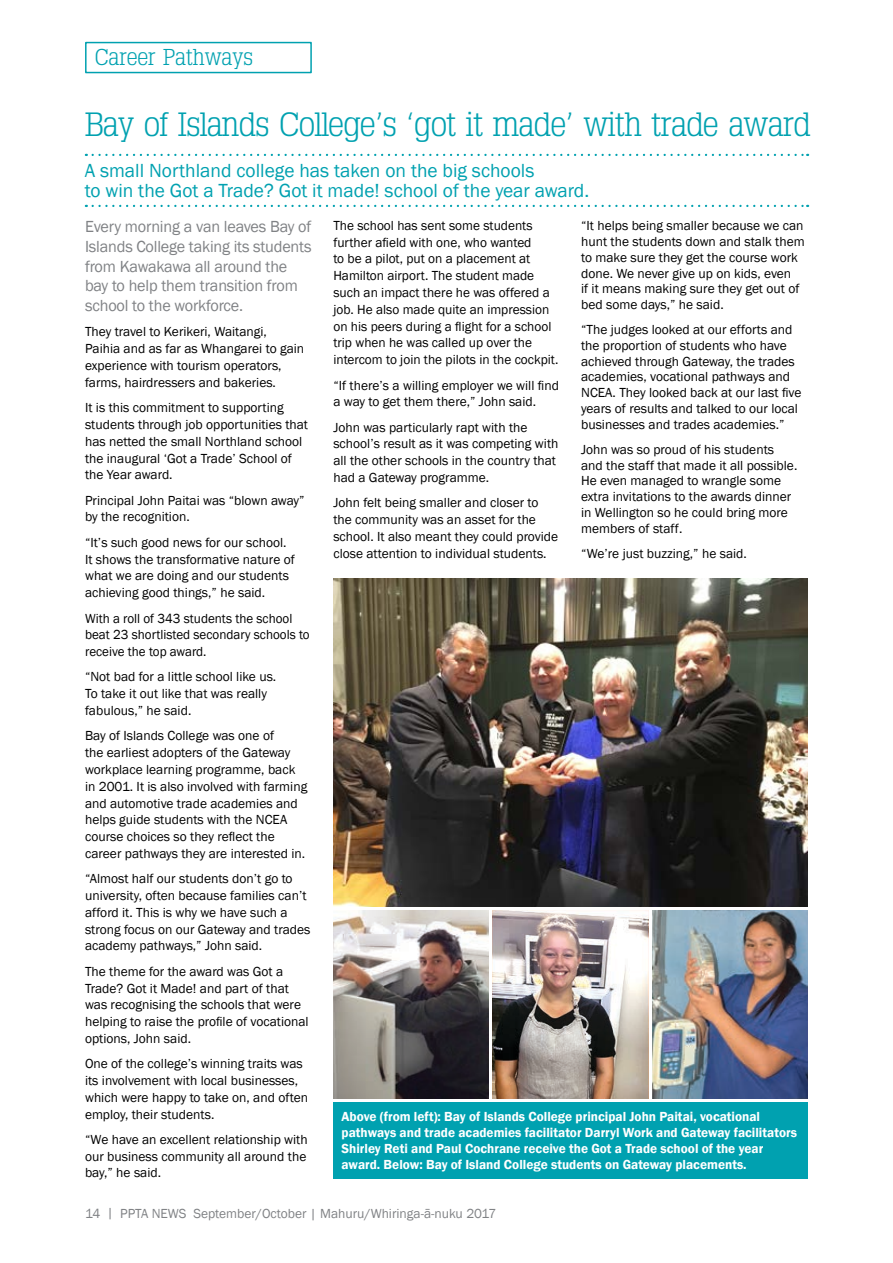
<style>
.page{position:relative;width:893px;height:1263px;background:#fff}
.page>*{position:absolute;margin:0;border:0;box-sizing:border-box;transform-origin:0 0}
.t1{font:300 33px "Typo Slabserif";letter-spacing:-.02em;color:#00a1b0}
.t2{font:300 22.5px "Typo Slabserif";color:#00a1b0}
.t3{font:19.5px/19.5px "Franklin Gothic";color:#00a1b0}
.t4{font:16.5px/19.8px "Franklin Gothic";letter-spacing:-.01em;color:#808285}
.t5{font:13.5px/16.8px "Franklin Gothic";color:#000}
.t6{font:600 13.5px/16.2px "Franklin Gothic";color:#fff}
.t7{font:13.5px "Franklin Gothic";color:#808285}
</style>
<div class="page">
<svg style="left:93px;top:154px;width:715px;height:2px"></svg>
<svg style="left:93px;top:205px;width:715px;height:2px"></svg>
<div style="left:85px;top:42px;width:227px;height:31px;border:2px solid #00a1b0"></div>
<img style="left:333px;top:910px;width:155px;height:188px">
<img style="left:653px;top:910px;width:155px;height:188px">
<img style="left:493px;top:910px;width:155px;height:188px">
<img style="left:333px;top:578px;width:475px;height:328px">
<div style="left:333px;top:1103px;width:475px;height:76px;background:#00a1b0"></div>
<h2 class="t2" style="left:95px;top:45px;width:160px">Career Pathways</h2>
<h1 class="t1" style="left:85px;top:106px;width:727px">Bay of Islands College’s ‘got it made’ with trade award</h1>
<h3 class="t3" style="left:85px;top:161px;width:506px">A small Northland college has taken on the big schools<br>to win the Got a Trade? Got it made! school of the year award.</h3>
<p class="t4" style="left:85px;top:217px;width:228px">Every morning a van leaves Bay of<br>Islands College taking its students from Kawakawa all around the bay to help them transition from school to the workforce.</p>
<p class="t5" style="left:85px;top:324px;width:221px">They travel to Kerikeri, Waitangi, Paihia and as far as Whangarei to gain experience with tourism operators, farms, hairdressers and bakeries.</p>
<p class="t5" style="left:85px;top:400px;width:225px">It is this commitment to supporting students through job opportunities that has netted the small Northland school the inaugural ‘Got a Trade’ School of the Year award.</p>
<p class="t5" style="left:85px;top:492px;width:221px">Principal John Paitai was “blown away” by the recognition.</p>
<p class="t5" style="left:85px;top:534px;width:211px">“It’s such good news for our school.<br>It shows the transformative nature of what we are doing and our students achieving good things,” he said.</p>
<p class="t5" style="left:85px;top:610px;width:226px">With a roll of 343 students the school beat 23 shortlisted secondary schools to receive the top award.</p>
<p class="t5" style="left:85px;top:669px;width:193px">“Not bad for a little school like us.<br>To take it out like that was really fabulous,” he said.</p>
<p class="t5" style="left:85px;top:728px;width:224px">Bay of Islands College was one of<br>the earliest adopters of the Gateway workplace learning programme, back in 2001. It is also involved with farming and automotive trade academies and helps guide students with the NCEA course choices so they reflect the career pathways they are interested in.</p>
<p class="t5" style="left:85px;top:871px;width:227px">“Almost half our students don’t go to university, often because families can’t afford it. This is why we have such a strong focus on our Gateway and trades academy pathways,” John said.</p>
<p class="t5" style="left:85px;top:963px;width:225px">The theme for the award was Got a Trade? Got it Made! and part of that was recognising the schools that were helping to raise the profile of vocational options, John said.</p>
<p class="t5" style="left:85px;top:1055px;width:225px">One of the college’s winning traits was its involvement with local businesses, which were happy to take on, and often employ, their students.</p>
<p class="t5" style="left:85px;top:1131px;width:224px;text-align:justify">“We have an excellent relationship with our business community all around the bay,” he said.</p>
<p class="t5" style="left:581px;top:218px;width:225px;line-height:15.9px">“It helps being smaller because we can hunt the students down and stalk them to make sure they get the course work done. We never give up on kids, even<br>if it means making sure they get out of bed some days,” he said.</p>
<p class="t5" style="left:581px;top:322px;width:222px;line-height:15.9px">“The judges looked at our efforts and the proportion of students who have achieved through Gateway, the trades academies, vocational pathways and NCEA. They looked back at our last five years of results and talked to our local businesses and trades academies.”</p>
<p class="t5" style="left:581px;top:441px;width:218px;line-height:15.9px">John was so proud of his students and the staff that made it all possible.<br>He even managed to wrangle some extra invitations to the awards dinner in Wellington so he could bring more members of staff.</p>
<p class="t5" style="left:581px;top:545px;width:167px">“We’re just buzzing,” he said.</p>
<p class="t5" style="left:333px;top:217px;width:227px">The school has sent some students further afield with one, who wanted<br>to be a pilot, put on a placement at Hamilton airport. The student made such an impact there he was offered a job. He also made quite an impression on his peers during a flight for a school trip when he was called up over the intercom to join the pilots in the cockpit.</p>
<p class="t5" style="left:333px;top:377px;width:227px">“If there’s a willing employer we will find a way to get them there,” John said.</p>
<p class="t5" style="left:333px;top:419px;width:227px">John was particularly rapt with the school’s result as it was competing with all the other schools in the country that had a Gateway programme.</p>
<p class="t5" style="left:333px;top:495px;width:226px">John felt being smaller and closer to the community was an asset for the school. It also meant they could provide close attention to individual students.</p>
<p class="t6" style="left:342px;top:1108px;width:457px">Above (from left): Bay of Islands College principal John Paitai, vocational pathways and trade academies facilitator Darryl Work and Gateway facilitators Shirley Reti and Paul Cochrane receive the Got a Trade school of the year award. Below: Bay of Island College students on Gateway placements.</p>
<p class="t7" style="left:85px;top:1205px;width:413px">14 | PPTA NEWS September/October | Mahuru/Whiringa-ā-nuku 2017</p>
</div>
